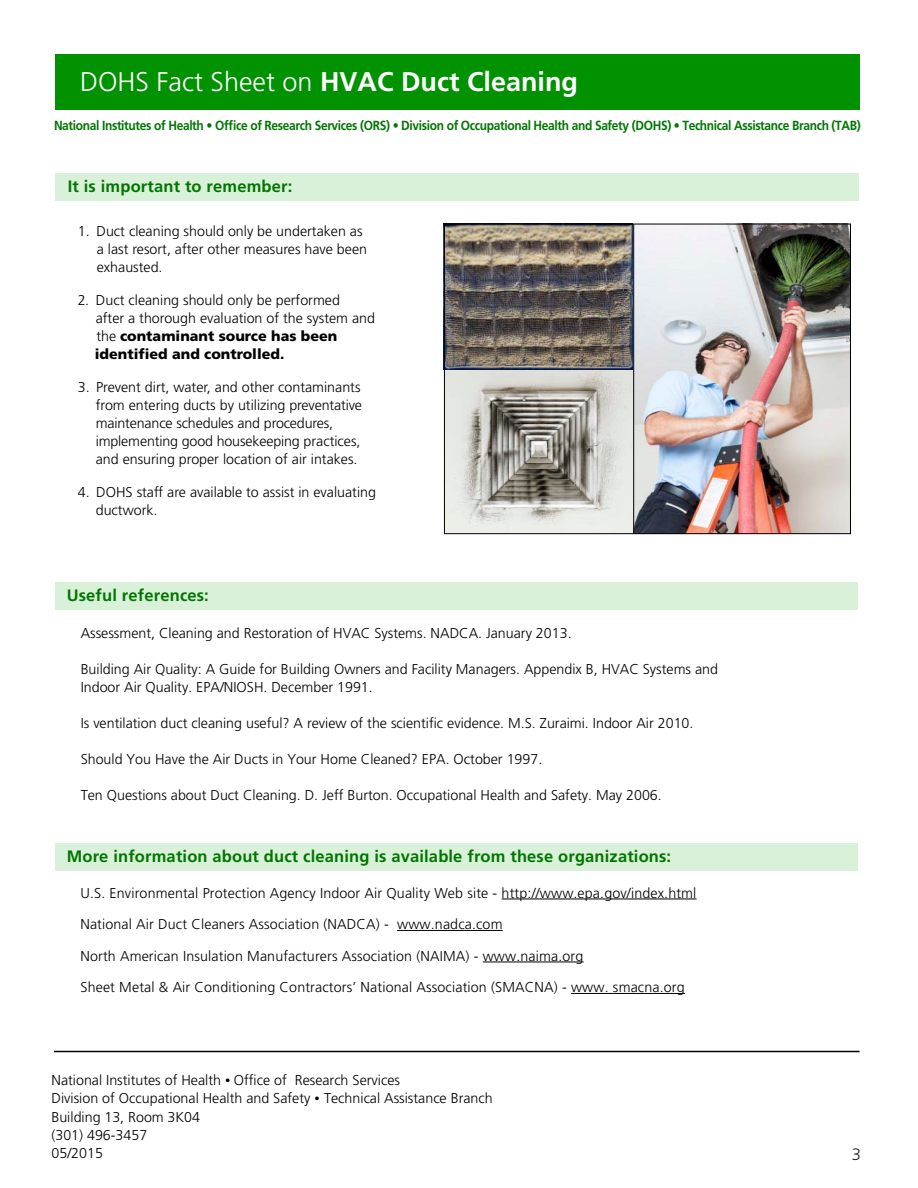
<style>
.page{position:relative;width:918px;height:1188px;background:#fff}
.page>*{position:absolute;margin:0;border:0;box-sizing:border-box;transform-origin:0 0}
.t1{font:700 27px "Frutiger LT Std";color:#fff}
.t2{font:700 16.5px "Frutiger LT Std";letter-spacing:.01em;color:#007600}
.t3{font:300 16.5px "Frutiger LT Std";color:#231f1f}
.t4{font:300 14.25px/18px "Frutiger LT Std";color:#000}
.t5{font:700 13.2px "Frutiger LT Std";letter-spacing:-.03em;color:#007600;scale:.91 1}
.s1{font-weight:300}
.s2{font-weight:900}
.s3{font-size:10.5px}
</style>
<div class="page">
<hr style="left:54px;top:1051px;width:806px;height:1px;background:#000">
<hr style="left:502px;top:899px;width:195px;height:1px;background:#000">
<hr style="left:397px;top:930px;width:106px;height:1px;background:#000">
<hr style="left:483px;top:962px;width:101px;height:1px;background:#000">
<hr style="left:571px;top:993px;width:114px;height:1px;background:#000">
<div style="left:56px;top:54px;width:804px;height:56px;background:#009200"></div>
<div style="left:56px;top:173px;width:803px;height:27px;background:#d9f1d9"></div>
<div style="left:56px;top:582px;width:802px;height:27px;background:#d9f1d9"></div>
<div style="left:56px;top:843px;width:802px;height:27px;background:#d9f1d9"></div>
<img style="left:446px;top:226px;width:403px;height:306px">
<hr style="left:633px;top:224px;width:1px;height:310px;background:#000">
<div style="left:444px;top:224px;width:407px;height:310px;border:1px solid #000"></div>
<p class="t1" style="left:80px;top:66px;width:500px"><span class="s1">DOHS Fact Sheet on</span> HVAC Duct Cleaning</p>
<p class="t5" style="left:54px;top:117px;width:888px">National Institutes of Health • Office of Research Services (ORS) • Division of Occupational Health and Safety (DOHS) • Technical Assistance Branch (TAB)</p>
<p class="t2" style="left:68px;top:176px;width:226px">It is important to remember:</p>
<p class="t4" style="left:78px;top:222px;width:13px">1.</p>
<p class="t4" style="left:97px;top:222px;width:272px">Duct cleaning should only be undertaken as a last resort, after other measures have been exhausted.</p>
<p class="t4" style="left:78px;top:291px;width:13px">2.</p>
<p class="t4" style="left:95px;top:291px;width:282px">Duct cleaning should only be performed<br>after a thorough evaluation of the system and the <span class="s2">contaminant source has been identified and controlled.</span></p>
<p class="t4" style="left:78px;top:378px;width:13px">3.</p>
<p class="t4" style="left:96px;top:378px;width:268px">Prevent dirt, water, and other contaminants from entering ducts by utilizing preventative maintenance schedules and procedures, implementing good housekeeping practices, and ensuring proper location of air intakes.</p>
<p class="t4" style="left:78px;top:483px;width:13px">4.</p>
<p class="t4" style="left:96px;top:483px;width:282px">DOHS staff are available to assist in evaluating ductwork.</p>
<p class="t2" style="left:67px;top:585px;width:144px">Useful references:</p>
<p class="t4" style="left:81px;top:625px;width:492px">Assessment, Cleaning and Restoration of HVAC Systems. NADCA. January 2013.</p>
<p class="t4" style="left:81px;top:661px;width:639px">Building Air Quality: A Guide for Building Owners and Facility Managers. Appendix B, HVAC Systems and</p>
<p class="t4" style="left:81px;top:679px;width:294px">Indoor Air Quality. EPA/NIOSH. December 1991.</p>
<p class="t4" style="left:81px;top:715px;width:614px">Is ventilation duct cleaning useful? A review of the scientific evidence. M.S. Zuraimi. Indoor Air 2010.</p>
<p class="t4" style="left:81px;top:751px;width:463px">Should You Have the Air Ducts in Your Home Cleaned? EPA. October 1997.</p>
<p class="t4" style="left:81px;top:787px;width:583px">Ten Questions about Duct Cleaning. D. Jeff Burton. Occupational Health and Safety. May 2006.</p>
<p class="t2" style="left:67px;top:846px;width:606px">More information about duct cleaning is available from these organizations:</p>
<p class="t4" style="left:80px;top:884px;width:618px">U.S. Environmental Protection Agency Indoor Air Quality Web site - http://www.epa.gov/index.html</p>
<p class="t4" style="left:80px;top:915px;width:424px">National Air Duct Cleaners Association (NADCA) - www.nadca.com</p>
<p class="t4" style="left:80px;top:947px;width:505px">North American Insulation Manufacturers Association (NAIMA) - www.naima.org</p>
<p class="t4" style="left:80px;top:978px;width:606px">Sheet Metal &amp; Air Conditioning Contractors’ National Association (SMACNA) - www. smacna.org</p>
<p class="t4" style="left:51px;top:1071px;width:443px;line-height:18.5px">National Institutes of Health <span class="s3">•</span> Office of Research Services<br>Division of Occupational Health and Safety <span class="s3">•</span> Technical Assistance Branch<br>Building 13, Room 3K04</p>
<p class="t4" style="left:51px;top:1126px;width:97px">(301) 496-3457<br>05/2015</p>
<p class="t3" style="left:852px;top:1145px;width:11px">3</p>
</div>
